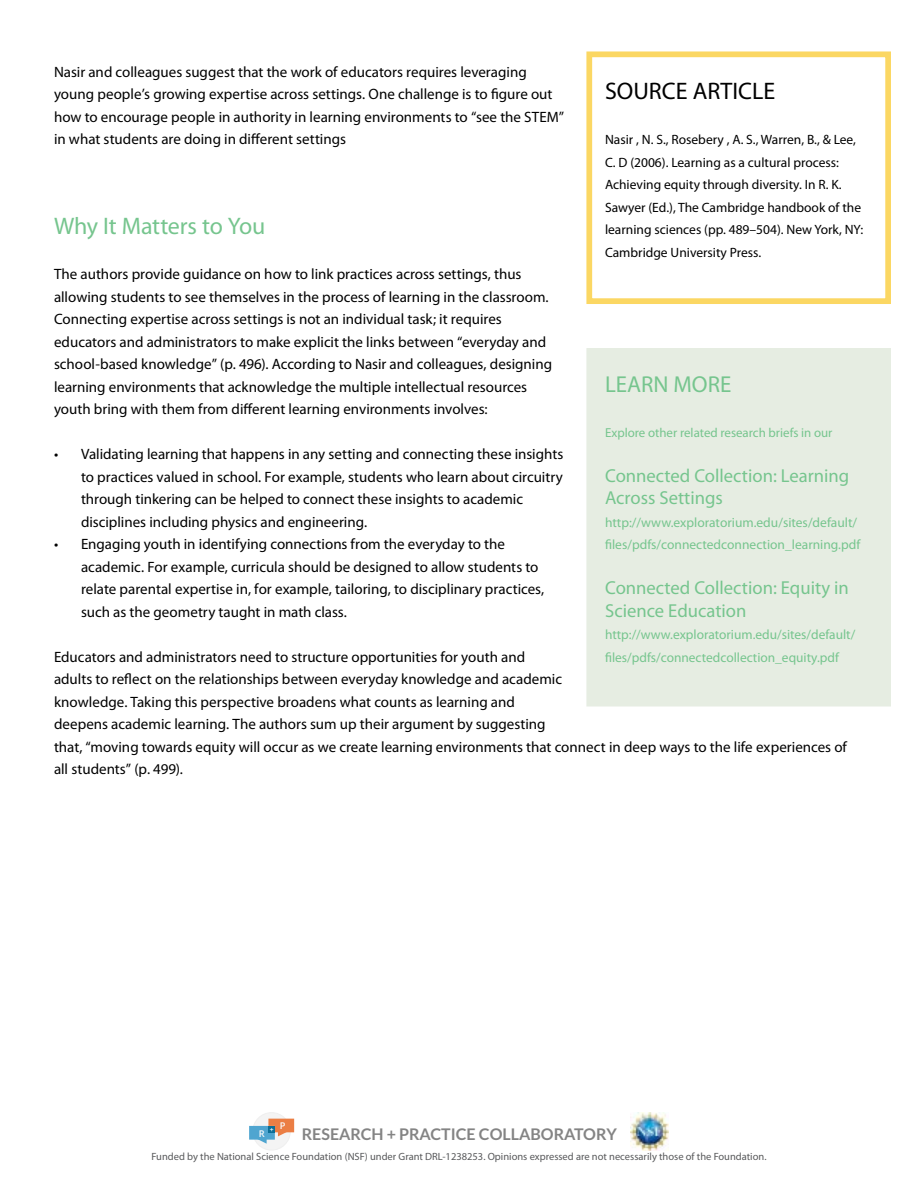
<style>
.page{position:relative;width:918px;height:1188px;background:#fff}
.page>*{position:absolute;margin:0;border:0;box-sizing:border-box;transform-origin:0 0}
.t1{font:24px "Myriad Pro";color:#76c58e}
.t2{font:24px "Myriad Pro";color:#000}
.t3{font:23.1px "Myriad Pro";color:#76c58e}
.t4{font:18.75px/22.5px "Myriad Pro";color:#76c58e}
.t5{font:700 16.05px "Lato";color:#848484}
.t6{font:15px/22.5px "Myriad Pro";color:#000}
.t7{font:13.5px/22.5px "Myriad Pro";color:#000}
.t8{font:13.5px/22.5px "Myriad Pro";color:#76c58e}
.t9{font:13.05px "Myriad Pro";color:#76c58e}
.t10{font:10.5px "Myriad Pro";color:#58595b}
.t11{font:600 9.3px "Open Sans";color:#f9f9fa}
.t12{font:600 6.75px "Open Sans";color:#fff}
</style>
<div class="page">
<div style="left:586px;top:51px;width:305px;height:253px;border:6px solid #fbd763"></div>
<div style="left:589px;top:351px;width:299px;height:353px;background:#e6ede2"></div>
<div style="left:586px;top:348px;width:305px;height:358px;border:6px solid #e6ede2"></div>
<div style="left:253px;top:1113px;width:37px;height:37px;background:#f4f4f4;border-radius:50%"></div>
<div style="left:252px;top:1112px;width:39px;height:39px;border:1px solid #efefef;border-radius:50%"></div>
<svg style="left:249px;top:1119px;width:45px;height:25px"></svg>
<div style="left:268px;top:1126px;width:7px;height:6px;background:#0c6e96"></div>
<img style="left:630px;top:1112px;width:39px;height:39px">
<p class="t6" style="left:54px;top:60px;width:512px">Nasir and colleagues suggest that the work of educators requires leveraging young people’s growing expertise across settings. One challenge is to figure out how to encourage people in authority in learning environments to “see the STEM” in what students are doing in different settings</p>
<h1 class="t2" style="left:605px;top:76px;width:28px">SOUR</h1>
<h1 class="t2" style="left:662px;top:76px;width:43px">CE ARTI</h1>
<h1 class="t2" style="left:738px;top:76px;width:39px">CLE</h1>
<p class="t7" style="left:605px;top:128px;width:260px">Nasir , N. S., Rosebery , A. S., Warren, B., &amp; Lee, C. D (2006). Learning as a cultural process:<br>Achieving equity through diversity. I n R. K.<br>Sawyer (Ed.), The Cambridge handbook of the learning sciences (pp. 489–504). New York, NY:<br>Cambridge University Press.</p>
<h1 class="t1" style="left:54px;top:211px;width:213px">Why It Matters to You</h1>
<p class="t6" style="left:54px;top:262px;width:500px">The authors provide guidance on how to link practices across settings, thus allowing students to see themselves in the process of learning in the classroom.<br>Connecting expertise across settings is not an individual task; it requires educators and administrators to make explicit the links between “everyday and school-based knowledge” (p. 496). According to Nasir and colleagues, designing learning environments that acknowledge the multiple intellectual resources youth bring with them from different learning environments involves:</p>
<p class="t6" style="left:81px;top:442px;width:484px;text-indent:-27px">• Validating learning that happens in any setting and connecting these insights to practices valued in school. For example, students who learn about circuitry through tinkering can be helped to connect these insights to academic disciplines including physics and engineering.</p>
<p class="t6" style="left:81px;top:532px;width:465px;text-indent:-27px">• Engaging youth in identifying connections from the everyday to the academic. For example, curricula should be designed to allow students to relate parental expertise in, for example, tailoring, to disciplinary practices, such as the geometry taught in math class.</p>
<p class="t6" style="left:54px;top:645px;width:795px">Educators and administrators need to structure opportunities for youth and<br>adults to reflect on the relationships between everyday knowledge and academic<br>knowledge. Taking this perspective broadens what counts as learning and<br>deepens academic learning. The authors sum up their argument by suggesting<br>that, “moving towards equity will occur as we create learning environments that connect in deep ways to the life experiences of all students” (p. 499).</p>
<h2 class="t3" style="left:605px;top:370px;width:128px">LEARN MORE</h2>
<p class="t9" style="left:605px;top:424px;width:229px">Explore other related research briefs in our</p>
<p class="t4" style="left:605px;top:464px;width:246px">Connected Collection: Learning<br>Across Settings</p>
<p class="t8" style="left:605px;top:511px;width:257px">http://www.exploratorium.edu/sites/default/ files/pdfs/connectedconnection_learning.pdf</p>
<p class="t4" style="left:605px;top:576px;width:245px">Connected Collection: Equity in<br>Science Education</p>
<p class="t8" style="left:605px;top:623px;width:252px">http://www.exploratorium.edu/sites/default/ files/pdfs/connectedcollection_equity.pdf</p>
<p class="t12" style="left:270px;top:1125px;width:17px">+ <sup>P</sup></p>
<p class="t5" style="left:302px;top:1125px;width:317px">RESEARCH + PRACTICE COLLABORATORY</p>
<p class="t10" style="left:151px;top:1150px;width:617px">Funded by the National Science Foundation (NSF) under Grant DRL-1238253. Opinions expressed are not necessarily those of the Foundation.</p>
<p class="t11" style="left:259px;top:1127px;width:7px">R</p>
</div>
